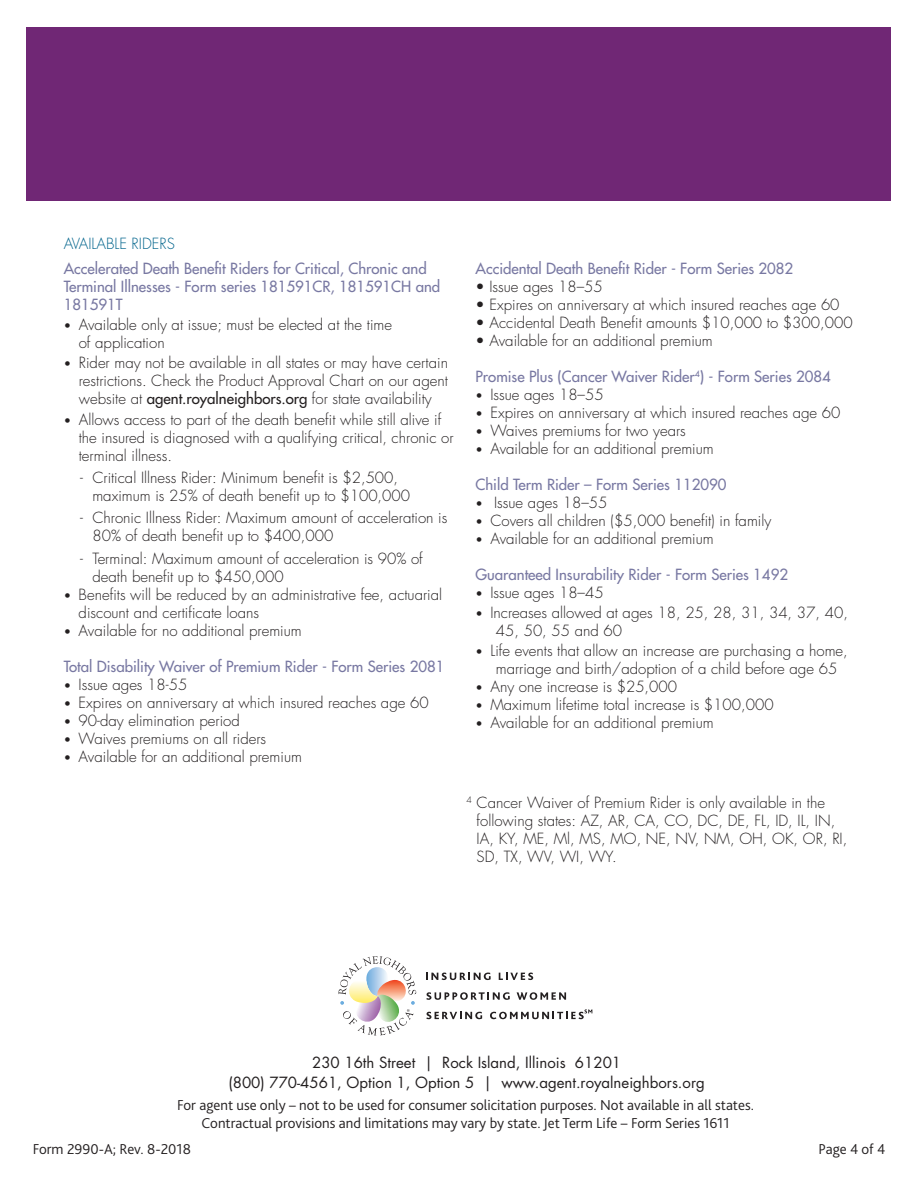
<style>
.page{position:relative;width:918px;height:1188px;background:#fff}
.page>*{position:absolute;margin:0;border:0;box-sizing:border-box;transform-origin:0 0}
._1st_bullet{font:300 15px/18px "Futura Std";color:#231f20}
.t1{font:500 15px/18px "Futura Std";color:#7878a2}
.t2{font:300 15px/18px "Bliss 2";color:#231f20;text-align:center}
.t3{font:15px "Futura Std";color:#231f20}
.t4{font:300 15px "Futura Std";color:#00648c}
.s1{font-size:12px}
.s2{font-weight:500}
</style>
<div class="page">
<div style="left:27px;top:27px;width:864px;height:174px;background:#702775"></div>
<svg style="left:426px;top:973px;width:65px;height:7px"></svg>
<svg style="left:499px;top:973px;width:34px;height:7px"></svg>
<svg style="left:426px;top:992px;width:84px;height:8px"></svg>
<svg style="left:517px;top:992px;width:49px;height:8px"></svg>
<svg style="left:426px;top:1012px;width:56px;height:7px"></svg>
<svg style="left:490px;top:1009px;width:102px;height:10px"></svg>
<svg style="left:338px;top:956px;width:78px;height:80px"></svg>
<p class="t4" style="left:64px;top:235px;width:113px">AVAILABLE RIDERS</p>
<p class="t1" style="left:64px;top:260px;width:378px">Accelerated Death Benefit Riders for Critical, Chronic and<br>Terminal Illnesses - Form series 181591CR, 181591CH and<br>181591T</p>
<p class="_1st_bullet" style="left:79px;top:316px;width:315px;text-indent:-15px"><span class="s1">•</span> Available only at issue; must be elected at the time of application</p>
<p class="_1st_bullet" style="left:79px;top:354px;width:371px;text-align:justify;text-indent:-15px"><span class="s1">•</span> Rider may not be available in all states or may have certain restrictions. Check the Product Approval Chart on our agent website at <span class="s2">agent.royalneighbors.org</span> for state availability</p>
<p class="_1st_bullet" style="left:79px;top:411px;width:376px;text-indent:-15px"><span class="s1">•</span> Allows access to part of the death benefit while still alive if the insured is diagnosed with a qualifying critical, chronic or terminal illness.</p>
<p class="_1st_bullet" style="left:92px;top:469px;width:319px;text-indent:-12px">- Critical Illness Rider: Minimum benefit is $2,500, maximum is 25% of death benefit up to $100,000</p>
<p class="_1st_bullet" style="left:92px;top:509px;width:357px;text-indent:-12px">- Chronic Illness Rider: Maximum amount of acceleration is<br>80% of death benefit up to $400,000</p>
<p class="_1st_bullet" style="left:92px;top:550px;width:332px;text-indent:-12px">- Terminal: Maximum amount of acceleration is 90% of death benefit up to $450,000</p>
<p class="_1st_bullet" style="left:79px;top:586px;width:365px;text-indent:-15px"><span class="s1">•</span> Benefits will be reduced by an administrative fee, actuarial discount and certificate loans</p>
<p class="_1st_bullet" style="left:64px;top:622px;width:240px"><span class="s1">•</span> Available for no additional premium</p>
<p class="t1" style="left:64px;top:657px;width:382px">Total Disability Waiver of Premium Rider - Form Series 2081</p>
<p class="_1st_bullet" style="left:64px;top:676px;width:125px"><span class="s1">•</span> Issue ages 18-55</p>
<p class="_1st_bullet" style="left:64px;top:694px;width:366px"><span class="s1">•</span> Expires on anniversary at which insured reaches age 60</p>
<p class="_1st_bullet" style="left:64px;top:712px;width:178px"><span class="s1">•</span> 90-day elimination period</p>
<p class="_1st_bullet" style="left:64px;top:730px;width:204px"><span class="s1">•</span> Waives premiums on all riders</p>
<p class="_1st_bullet" style="left:64px;top:748px;width:240px"><span class="s1">•</span> Available for an additional premium</p>
<p class="t1" style="left:476px;top:260px;width:319px">Accidental Death Benefit Rider - Form Series 2082</p>
<p class="_1st_bullet" style="left:476px;top:278px;width:129px">• Issue ages 18–55</p>
<p class="_1st_bullet" style="left:476px;top:296px;width:366px">• Expires on anniversary at which insured reaches age 60</p>
<p class="_1st_bullet" style="left:476px;top:314px;width:379px">• Accidental Death Benefit amounts $10,000 to $300,000</p>
<p class="_1st_bullet" style="left:476px;top:332px;width:239px">• Available for an additional premium</p>
<p class="t1" style="left:476px;top:368px;width:357px">Promise Plus (Cancer Waiver Rider<sup>4</sup>) - Form Series 2084</p>
<p class="_1st_bullet" style="left:476px;top:386px;width:130px"><span class="s1">•</span> Issue ages 18–55</p>
<p class="_1st_bullet" style="left:476px;top:404px;width:366px"><span class="s1">•</span> Expires on anniversary at which insured reaches age 60</p>
<p class="_1st_bullet" style="left:476px;top:422px;width:212px"><span class="s1">•</span> Waives premiums for two years</p>
<p class="_1st_bullet" style="left:476px;top:440px;width:240px"><span class="s1">•</span> Available for an additional premium</p>
<p class="t1" style="left:476px;top:476px;width:252px">Child Term Rider – Form Series 112090</p>
<p class="_1st_bullet" style="left:476px;top:494px;width:133px"><span class="s1">•</span> Issue ages 18–55</p>
<p class="_1st_bullet" style="left:476px;top:512px;width:297px"><span class="s1">•</span> Covers all children ($5,000 benefit) in family</p>
<p class="_1st_bullet" style="left:476px;top:530px;width:240px"><span class="s1">•</span> Available for an additional premium</p>
<p class="t1" style="left:476px;top:566px;width:314px">Guaranteed Insurability Rider - Form Series 1492</p>
<p class="_1st_bullet" style="left:476px;top:584px;width:130px"><span class="s1">•</span> Issue ages 18–45</p>
<p class="_1st_bullet" style="left:496px;top:604px;width:354px;text-indent:-20px"><span class="s1">•</span> Increases allowed at ages 18, 25, 28, 31, 34, 37, 40,<br>45, 50, 55 and 60</p>
<p class="_1st_bullet" style="left:496px;top:642px;width:354px;text-indent:-20px"><span class="s1">•</span> Life events that allow an increase are purchasing a home, marriage and birth/adoption of a child before age 65</p>
<p class="_1st_bullet" style="left:476px;top:678px;width:203px"><span class="s1">•</span> Any one increase is $25,000</p>
<p class="_1st_bullet" style="left:476px;top:696px;width:300px"><span class="s1">•</span> Maximum lifetime total increase is $100,000</p>
<p class="_1st_bullet" style="left:476px;top:714px;width:240px"><span class="s1">•</span> Available for an additional premium</p>
<p class="_1st_bullet" style="left:477px;top:794px;width:372px;text-indent:-10px"><sup>4</sup> Cancer Waiver of Premium Rider is only available in the following states: AZ, AR, CA, CO, DC, DE, FL, ID, IL, IN, IA, KY, ME, Ml, MS, MO, NE, NV, NM, OH, OK, OR, RI, SD, TX, WV, WI, WY.</p>
<p class="t3" style="left:312px;top:1053px;width:311px">230 16th Street | Rock Island, Illinois 61201</p>
<p class="t3" style="left:229px;top:1072px;width:478px">(800) 770-4561, Option 1, Option 5 | www.agent.royalneighbors.org</p>
<p class="t2" style="left:177px;top:1096px;width:578px">For agent use only – not to be used for consumer solicitation purposes. Not available in all states.<br>Contractual provisions and limitations may vary by state. Jet Term Life – Form Series 1611</p>
<p class="t2" style="left:33px;top:1140px;width:160px">Form 2990-A; Rev. 8-2018</p>
<p class="t2" style="left:819px;top:1140px;width:68px">Page 4 of 4</p>
</div>
